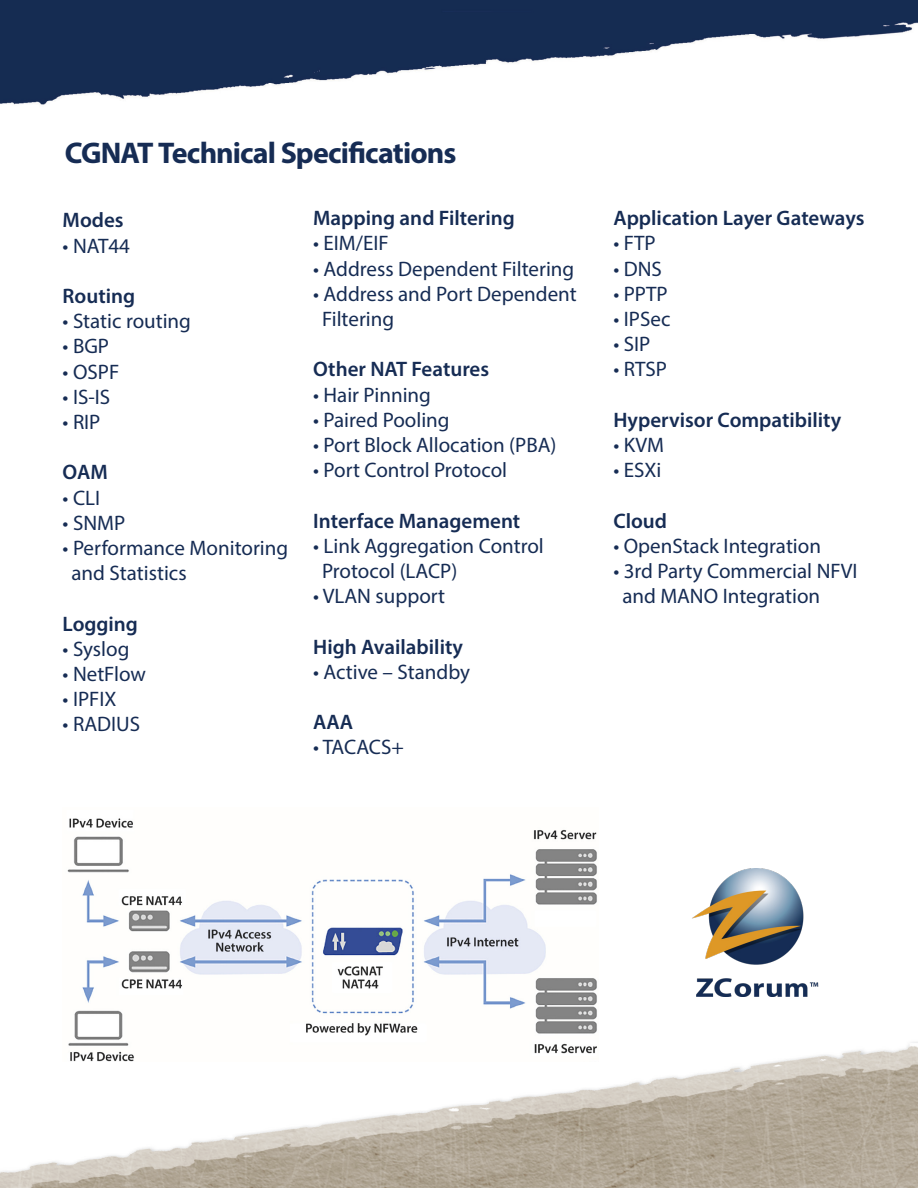
<style>
.page{position:relative;width:918px;height:1188px;background:#fff}
.page>*{position:absolute;margin:0;border:0;box-sizing:border-box;transform-origin:0 0}
.t1{font:700 30px "Myriad Pro";letter-spacing:-.03em;color:#162c54}
.t2{font:21px/25.2px "Myriad Pro";color:#162c54}
.t3{font:600 21px "Myriad Pro";color:#162c54}
</style>
<div class="page">
<img style="left:0;top:0;width:918px;height:1188px">
<img style="left:691px;top:869px;width:128px;height:127px">
<img style="left:63px;top:808px;width:536px;height:254px">
<div style="left:52px;top:1062px;width:551px;height:16px;background:#fff"></div>
<div style="left:599px;top:796px;width:6px;height:274px;background:#fff"></div>
<p class="t1" style="left:65px;top:133px;width:393px">CGNAT Technical Specifications</p>
<p class="t3" style="left:63px;top:207px;width:63px">Modes</p>
<p class="t2" style="left:63px;top:233px;width:69px">• NAT44</p>
<p class="t3" style="left:63px;top:283px;width:74px">Routing</p>
<p class="t2" style="left:63px;top:308px;width:130px">• Static routing</p>
<p class="t2" style="left:63px;top:333px;width:48px">• BGP</p>
<p class="t2" style="left:63px;top:359px;width:58px">• OSPF</p>
<p class="t2" style="left:63px;top:384px;width:49px">• IS-IS</p>
<p class="t2" style="left:63px;top:409px;width:39px">• RIP</p>
<p class="t3" style="left:63px;top:459px;width:47px">OAM</p>
<p class="t2" style="left:63px;top:485px;width:39px">• CLI</p>
<p class="t2" style="left:63px;top:510px;width:64px">• SNMP</p>
<p class="t2" style="left:63px;top:535px;width:227px">• Performance Monitoring</p>
<p class="t2" style="left:72px;top:560px;width:117px">and Statistics</p>
<p class="t3" style="left:63px;top:610px;width:77px">Logging</p>
<p class="t2" style="left:63px;top:636px;width:68px">• Syslog</p>
<p class="t2" style="left:63px;top:661px;width:85px">• NetFlow</p>
<p class="t2" style="left:63px;top:686px;width:55px">• IPFIX</p>
<p class="t2" style="left:63px;top:711px;width:79px">• RADIUS</p>
<p class="t3" style="left:313px;top:205px;width:203px">Mapping and Filtering</p>
<p class="t2" style="left:313px;top:230px;width:77px">• EIM/EIF</p>
<p class="t2" style="left:313px;top:256px;width:263px">• Address Dependent Filtering</p>
<p class="t2" style="left:322px;top:281px;width:256px;text-indent:-9px">• Address and Port Dependent<br>Filtering</p>
<p class="t3" style="left:313px;top:356px;width:178px">Other NAT Features</p>
<p class="t2" style="left:313px;top:382px;width:119px">• Hair Pinning</p>
<p class="t2" style="left:313px;top:407px;width:138px">• Paired Pooling</p>
<p class="t2" style="left:313px;top:432px;width:245px">• Port Block Allocation (PBA)</p>
<p class="t2" style="left:313px;top:457px;width:196px">• Port Control Protocol</p>
<p class="t3" style="left:313px;top:507px;width:209px">Interface Management</p>
<p class="t2" style="left:322px;top:533px;width:223px;text-indent:-9px">• Link Aggregation Control<br>Protocol (LACP)</p>
<p class="t2" style="left:313px;top:583px;width:134px">• VLAN support</p>
<p class="t3" style="left:313px;top:633px;width:151px">High Availability</p>
<p class="t2" style="left:313px;top:659px;width:158px">• Active – Standby</p>
<p class="t3" style="left:313px;top:709px;width:42px">AAA</p>
<p class="t2" style="left:313px;top:734px;width:92px">• TACACS+</p>
<p class="t3" style="left:613px;top:205px;width:252px">Application Layer Gateways</p>
<p class="t2" style="left:613px;top:230px;width:44px">• FTP</p>
<p class="t2" style="left:613px;top:256px;width:50px">• DNS</p>
<p class="t2" style="left:613px;top:281px;width:56px">• PPTP</p>
<p class="t2" style="left:613px;top:306px;width:58px">• IPSec</p>
<p class="t2" style="left:613px;top:331px;width:38px">• SIP</p>
<p class="t2" style="left:613px;top:356px;width:55px">• RTSP</p>
<p class="t3" style="left:613px;top:406px;width:229px">Hypervisor Compatibility</p>
<p class="t2" style="left:613px;top:432px;width:52px">• KVM</p>
<p class="t2" style="left:613px;top:457px;width:49px">• ESXi</p>
<p class="t3" style="left:613px;top:507px;width:55px">Cloud</p>
<p class="t2" style="left:613px;top:533px;width:209px">• OpenStack Integration</p>
<p class="t2" style="left:622px;top:558px;width:237px;text-indent:-9px">• 3rd Party Commercial NFVI and MANO Integration</p>
</div>
